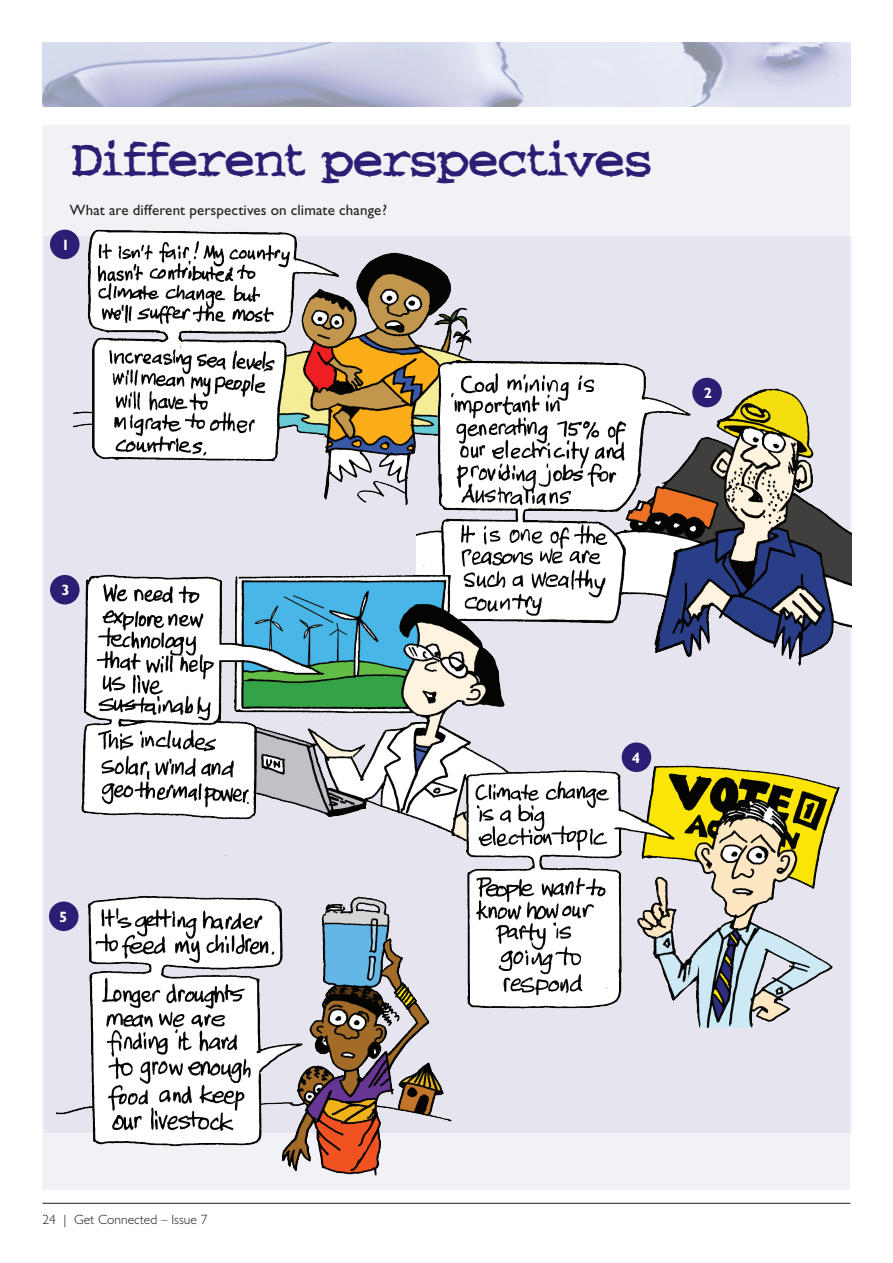
<style>
.page{position:relative;width:893px;height:1263px;background:#fff}
.page>*{position:absolute;margin:0;border:0;box-sizing:border-box;transform-origin:0 0}
.t1{font:43.5px "Blast O Rama Bold";letter-spacing:-.07em;color:#2b1f75}
.t2{font:15px "Gill Sans";letter-spacing:.01em;color:#231f20}
.Sub_Heading_Regular{font:700 15px "Gill Sans";color:#fff}
.t3{font:300 13.5px "Gill Sans";color:#231f20}
</style>
<div class="page">
<div style="left:43px;top:125px;width:807px;height:1065px;background:#f2f1f6"></div>
<div style="left:44px;top:236px;width:808px;height:896px;background:#e6e4ee"></div>
<img style="left:74px;top:229px;width:396px;height:277px">
<img style="left:417px;top:335px;width:435px;height:343px">
<img style="left:65px;top:540px;width:469px;height:316px">
<img style="left:442px;top:741px;width:410px;height:304px">
<img style="left:56px;top:878px;width:402px;height:298px">
<div style="left:50px;top:230px;width:30px;height:29px;background:#2b1f75;border-radius:50%"></div>
<div style="left:692px;top:378px;width:30px;height:29px;background:#2b1f75;border-radius:50%"></div>
<div style="left:50px;top:575px;width:30px;height:29px;background:#2b1f75;border-radius:50%"></div>
<div style="left:622px;top:742px;width:29px;height:30px;background:#2b1f75;border-radius:50%"></div>
<div style="left:49px;top:901px;width:30px;height:30px;background:#2b1f75;border-radius:50%"></div>
<hr style="left:43px;top:1203px;width:807px;height:1px;background:#231f20">
<img style="left:43px;top:43px;width:807px;height:63px">
<p class="t1" style="left:70px;top:133px;width:584px">Different perspectives</p>
<p class="t2" style="left:70px;top:201px;width:319px">What are different perspectives on climate change?</p>
<p class="Sub_Heading_Regular" style="left:62px;top:236px;width:10px">1</p>
<p class="Sub_Heading_Regular" style="left:704px;top:384px;width:10px">2</p>
<p class="Sub_Heading_Regular" style="left:62px;top:581px;width:10px">3</p>
<p class="Sub_Heading_Regular" style="left:59px;top:908px;width:10px">5</p>
<p class="Sub_Heading_Regular" style="left:632px;top:749px;width:10px">4</p>
<p class="t3" style="left:43px;top:1212px;width:166px">24 | Get Connected – Issue 7</p>
</div>
